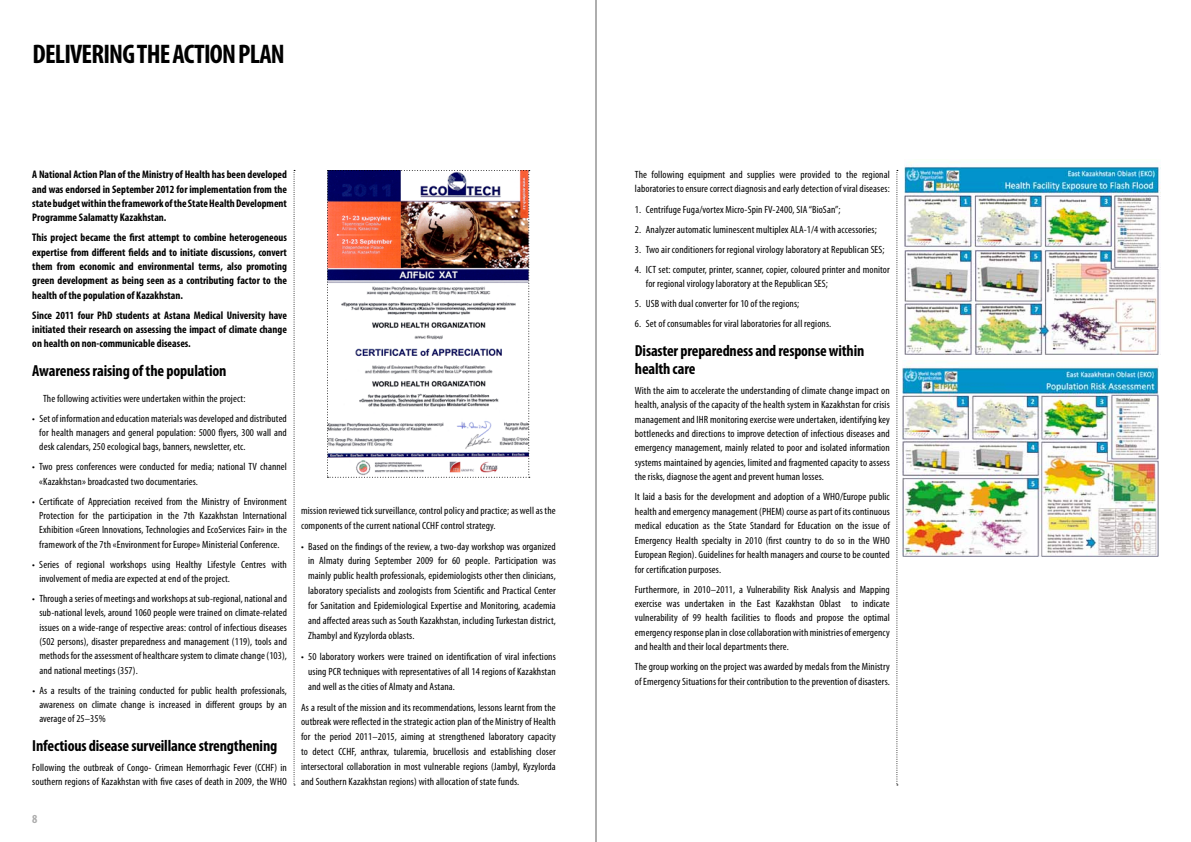
<style>
.page{position:relative;width:1191px;height:842px;background:#fff}
.page>*{position:absolute;margin:0;border:0;box-sizing:border-box;transform-origin:0 0}
.t1{font:700 condensed 27px "Myriad Pro";letter-spacing:-.03em;color:#000}
.t2{font:700 condensed 16px/17.4px "Myriad Pro";letter-spacing:-.01em;color:#000}
.t3{font:700 condensed 12.3px "Myriad Pro";color:#acacac}
.t4{font:700 condensed 11px/14.3px "Myriad Pro";color:#000;text-align:justify}
.t5{font:condensed 10.5px/14.4px "Myriad Pro";letter-spacing:.01em;color:#000;text-align:justify}
</style>
<div class="page">
<img style="left:327px;top:170px;width:203px;height:308px">
<img style="left:904px;top:162px;width:256px;height:192px">
<img style="left:903px;top:360px;width:255px;height:197px">
<svg style="left:896px;top:170px;width:2px;height:615px"></svg>
<hr style="left:595px;top:0;width:1px;height:842px;background:#959595">
<svg style="left:294px;top:170px;width:1px;height:615px"></svg>
<h1 class="t1" style="left:33px;top:37px;width:254px">Delivering the action plan</h1>
<p class="t4" style="left:32px;top:167px;width:256px">A National Action Plan of the Ministry of Health has been developed and was endorsed in September 2012 for implementation from the state budget within the framework of the State Health Development Programme Salamatty Kazakhstan.</p>
<p class="t4" style="left:32px;top:230px;width:256px">This project became the first attempt to combine heterogeneous expertise from different fields and to initiate discussions, convert them from economic and environmental terms, also promoting green development as being seen as a contributing factor to the health of the population of Kazakhstan.</p>
<p class="t4" style="left:32px;top:308px;width:256px">Since 2011 four PhD students at Astana Medical University have initiated their research on assessing the impact of climate change on health on non-communicable diseases.</p>
<h2 class="t2" style="left:32px;top:362px;width:196px">Awareness raising of the population</h2>
<p class="t5" style="left:43px;top:391px;width:204px">The following activities were undertaken within the project:</p>
<p class="t5" style="left:39px;top:411px;width:249px;text-indent:-7px">• Setof information andeducationmaterials wasdevelopedanddistributed for health managers and general population: 5000 flyers, 300 wall and desk calendars, 250 ecological bags, banners, newsletter, etc.</p>
<p class="t5" style="left:39px;top:460px;width:249px;text-indent:-7px">• Two press conferences were conducted for media; national TV channel «Kazakhstan» broadcasted two documentaries.</p>
<p class="t5" style="left:39px;top:494px;width:249px;text-indent:-7px">• Certificate of Appreciation received from the Ministry of Environment Protection for the participation in the 7th Kazakhstan International Exhibition «Green Innovations, Technologies and EcoServices Fair» in the framework of the 7th «Environment for Europe» Ministerial Conference.</p>
<p class="t5" style="left:39px;top:557px;width:249px;text-indent:-7px">• Series of regional workshops using Healthy Lifestyle Centres with involvement of media are expected at end of the project.</p>
<p class="t5" style="left:39px;top:591px;width:249px;text-indent:-7px">• Through aseriesof meetingsand workshopsat sub-regional, nationaland sub-national levels, around 1060 people were trained on climate-related issues on a wide-range of respective areas: control of infectious diseases (502 persons), disaster preparedness and management (119), tools and methods for the assessment of healthcare system to climate change (103), and national meetings (357).</p>
<p class="t5" style="left:39px;top:683px;width:249px;text-indent:-7px">• As a results of the training conducted for public health professionals, awareness on climate change is increased in different groups by an average of 25–35%</p>
<h2 class="t2" style="left:32px;top:737px;width:246px">Infectious disease surveillance strengthening</h2>
<p class="t5" style="left:32px;top:760px;width:256px">Following the outbreak of Congo- Crimean Hemorrhagic Fever (CCHF) in southern regions of Kazakhstan with five cases of death in 2009, the WHO</p>
<p class="t3" style="left:32px;top:811px;width:7px">8</p>
<p class="t5" style="left:301px;top:503px;width:256px;line-height:15px">mission reviewed tick surveillance, control policy and practice; as well as the components of the current national CCHF control strategy.</p>
<p class="t5" style="left:308px;top:538px;width:249px;line-height:15px;text-indent:-7px">• Based on the findings of the review, a two-day workshop was organized in Almaty during September 2009 for 60 people. Participation was mainly public health professionals, epidemiologists other then clinicians, laboratory specialists and zoologists from Scientific and Practical Center for Sanitation and Epidemiological Expertise and Monitoring, academia and affected areas such as South Kazakhstan, including Turkestan district, Zhambyl and Kyzylorda oblasts.</p>
<p class="t5" style="left:308px;top:649px;width:249px;line-height:15px;text-indent:-7px">• 50 laboratory workers were trained on identification of viral infections using PCR techniques with representatives of all 14 regions of Kazakhstan and well as the cities of Almaty and Astana.</p>
<p class="t5" style="left:301px;top:699px;width:256px;line-height:15px">As a result of the mission and its recommendations, lessons learnt from the outbreak were reflected in the strategic action plan of the Ministry of Health for the period 2011–2015, aiming at strengthened laboratory capacity to detect CCHF, anthrax, tularemia, brucellosis and establishing closer intersectoral collaboration in most vulnerable regions (Jambyl, Kyzylorda and Southern Kazakhstan regions) with allocation of state funds.</p>
<p class="t5" style="left:635px;top:167px;width:256px">The following equipment and supplies were provided to the regional laboratories to ensure correct diagnosis and early detection of viral diseases:</p>
<p class="t5" style="left:635px;top:202px;width:207px">1. Centrifuge Fuga/vortex Micro-Spin FV-2400, SIA“BioSan”;</p>
<p class="t5" style="left:635px;top:222px;width:243px">2. Analyzer automatic luminescent multiplex ALA-1/4 with accessories;</p>
<p class="t5" style="left:635px;top:242px;width:251px">3. Two air conditioners for regional virology laboratory at Republican SES;</p>
<p class="t5" style="left:646px;top:262px;width:245px;text-indent:-11px">4. ICT set: computer, printer, scanner, copier, coloured printer and monitor for regional virology laboratory at the Republican SES;</p>
<p class="t5" style="left:635px;top:296px;width:166px">5. USB with dual converter for 10 of the regions;</p>
<p class="t5" style="left:635px;top:317px;width:198px">6. Set of consumables for viral laboratories for all regions.</p>
<h2 class="t2" style="left:635px;top:342px;width:231px">Disaster preparedness and response within health care</h2>
<p class="t5" style="left:635px;top:383px;width:256px">With the aim to accelerate the understanding of climate change impact on health, analysis of the capacity of the health system in Kazakhstan for crisis management and IHR monitoring exercise were undertaken, identifying key bottlenecks and directions to improve detection of infectious diseases and emergency management, mainly related to poor and isolated information systems maintained by agencies, limited and fragmented capacity to assess the risks, diagnose the agent and prevent human losses.</p>
<p class="t5" style="left:635px;top:490px;width:256px">It laid a basis for the development and adoption of a WHO/Europe public health and emergency management (PHEM) course as part of its continuous medical education as the State Standard for Education on the issue of Emergency Health specialty in 2010 (first country to do so in the WHO European Region). Guidelines for health managers and course to be counted for certification purposes.</p>
<p class="t5" style="left:635px;top:582px;width:256px">Furthermore, in 2010–2011, a Vulnerability Risk Analysis and Mapping exercise was undertaken in the East Kazakhstan Oblast to indicate vulnerability of 99 health facilities to floods and propose the optimal emergency response plan in close collaboration with ministries of emergency and health and their local departments there.</p>
<p class="t5" style="left:635px;top:660px;width:256px">The group working on the project was awarded by medals from the Ministry of Emergency Situations for their contribution to the prevention of disasters.</p>
</div>
